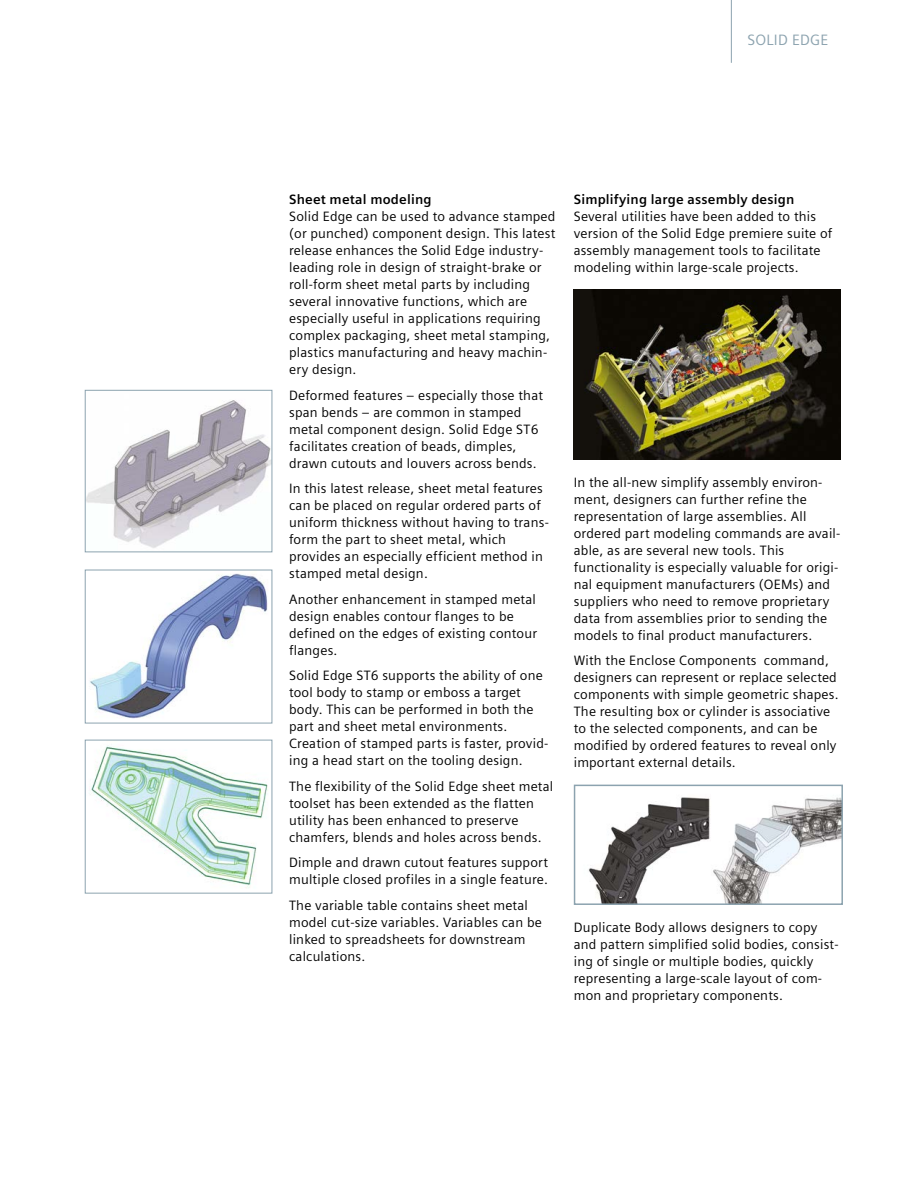
<style>
.page{position:relative;width:918px;height:1188px;background:#fff}
.page>*{position:absolute;margin:0;border:0;box-sizing:border-box;transform-origin:0 0}
.Product_tab__10pt_0{font:15px "Siemens Sans";letter-spacing:.015em;color:#8ca3af}
._04__Copy___9pt_4mm{font:13.5px/17px "Siemens Sans";letter-spacing:.015em;color:#000}
._04__Headline_paragr{font:700 13.5px "Siemens Sans";letter-spacing:.015em;color:#000}
</style>
<div class="page">
<img style="left:87px;top:400px;width:183px;height:148px">
<div style="left:85px;top:390px;width:187px;height:162px;border:1px solid #8ca3af"></div>
<img style="left:90px;top:573px;width:178px;height:146px">
<div style="left:85px;top:570px;width:187px;height:153px;border:1px solid #8ca3af"></div>
<img style="left:91px;top:745px;width:177px;height:143px">
<div style="left:85px;top:740px;width:187px;height:153px;border:1px solid #8ca3af"></div>
<img style="left:574px;top:290px;width:267px;height:169px">
<img style="left:588px;top:797px;width:252px;height:105px">
<div style="left:574px;top:785px;width:269px;height:120px;border:2px solid #8ca3af"></div>
<hr style="left:731px;top:0;width:1px;height:63px;background:#8ca3af">
<p class="Product_tab__10pt_0" style="left:748px;top:32px;width:83px">SOLID EDGE</p>
<p class="_04__Headline_paragr" style="left:289px;top:192px;width:144px">Sheet metal modeling</p>
<p class="_04__Copy___9pt_4mm" style="left:289px;top:208px;width:268px">Solid Edge can be used to advance stamped (or punched) component design. This latest release enhances the Solid Edge industry&shy;leading role in design of straight-brake or roll-form sheet metal parts by including several innovative functions, which are especially useful in applications requiring complex packaging, sheet metal stamping, plastics manufacturing and heavy machin&shy;ery design.</p>
<p class="_04__Copy___9pt_4mm" style="left:289px;top:387px;width:255px">Deformed features – especially those that span bends – are common in stamped metal component design. Solid Edge ST6 facilitates creation of beads, dimples, drawn cutouts and louvers across bends.</p>
<p class="_04__Copy___9pt_4mm" style="left:289px;top:480px;width:261px">In this latest release, sheet metal features can be placed on regular ordered parts of uniform thickness without having to trans&shy;form the part to sheet metal, which provides an especially efficient method in stamped metal design.</p>
<p class="_04__Copy___9pt_4mm" style="left:289px;top:591px;width:249px">Another enhancement in stamped metal design enables contour flanges to be defined on the edges of existing contour flanges.</p>
<p class="_04__Copy___9pt_4mm" style="left:289px;top:667px;width:261px">Solid Edge ST6 supports the ability of one tool body to stamp or emboss a target body. This can be performed in both the part and sheet metal environments.<br>Creation of stamped parts is faster, provid&shy;ing a head start on the tooling design.</p>
<p class="_04__Copy___9pt_4mm" style="left:289px;top:778px;width:266px">The flexibility of the Solid Edge sheet metal toolset has been extended as the flatten utility has been enhanced to preserve chamfers, blends and holes across bends.</p>
<p class="_04__Copy___9pt_4mm" style="left:289px;top:854px;width:261px">Dimple and drawn cutout features support multiple closed profiles in a single feature.</p>
<p class="_04__Copy___9pt_4mm" style="left:289px;top:897px;width:254px">The variable table contains sheet metal model cut-size variables. Variables can be linked to spreadsheets for downstream calculations.</p>
<p class="_04__Headline_paragr" style="left:574px;top:192px;width:222px">Simplifying large assembly design</p>
<p class="_04__Copy___9pt_4mm" style="left:574px;top:208px;width:260px">Several utilities have been added to this version of the Solid Edge premiere suite of assembly management tools to facilitate modeling within large-scale projects.</p>
<p class="_04__Copy___9pt_4mm" style="left:574px;top:474px;width:268px">In the all-new simplify assembly environ&shy;ment, designers can further refine the representation of large assemblies. All ordered part modeling commands are avail&shy;able, as are several new tools. This functionality is especially valuable for origi&shy;nal equipment manufacturers (OEMs) and suppliers who need to remove proprietary data from assemblies prior to sending the models to final product manufacturers.</p>
<p class="_04__Copy___9pt_4mm" style="left:574px;top:652px;width:266px">With the Enclose Components command, designers can represent or replace selected components with simple geometric shapes.<br>The resulting box or cylinder is associative to the selected components, and can be modified by ordered features to reveal only important external details.</p>
<p class="_04__Copy___9pt_4mm" style="left:574px;top:919px;width:266px">Duplicate Body allows designers to copy and pattern simplified solid bodies, consist&shy;ing of single or multiple bodies, quickly representing a large-scale layout of com&shy;mon and proprietary components.</p>
</div>
